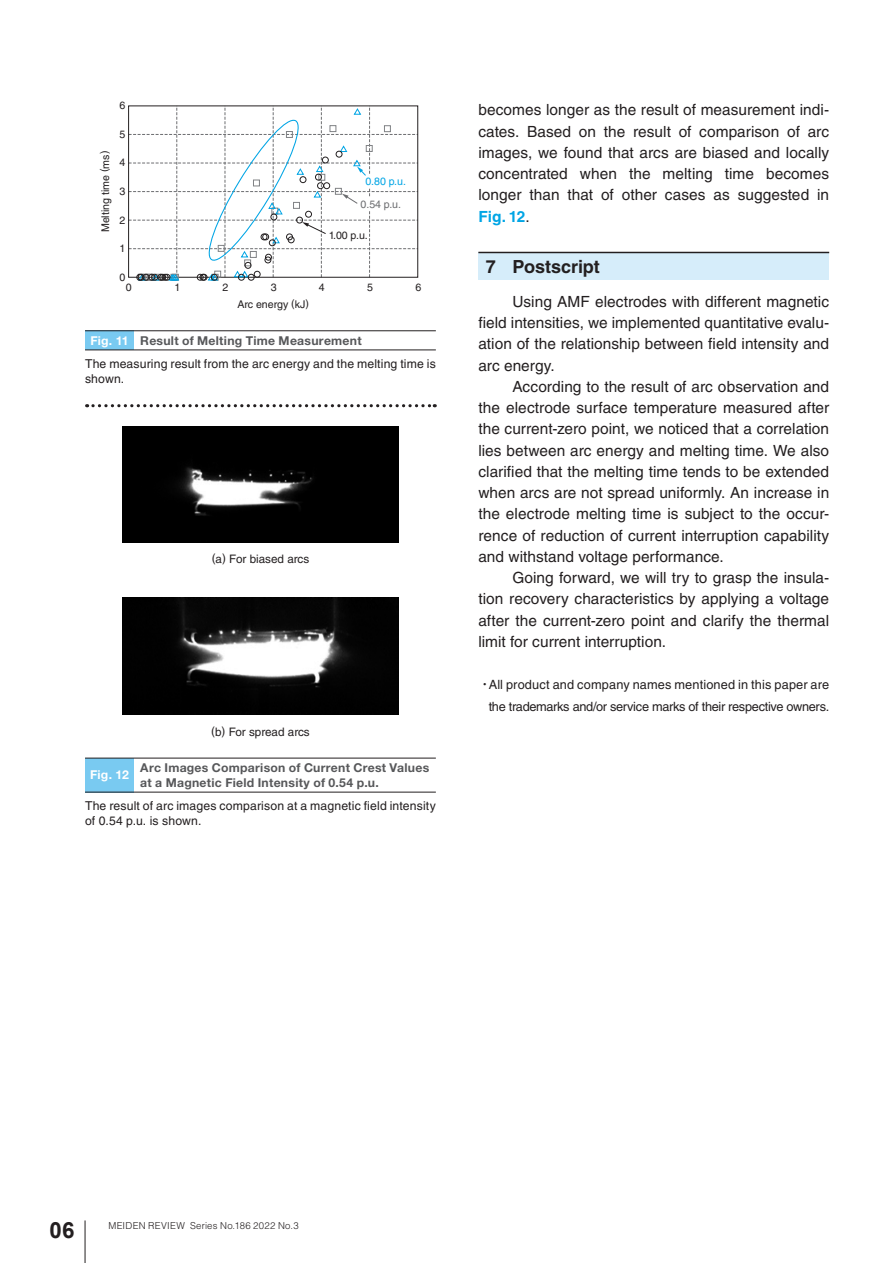
<style>
.page{position:relative;width:893px;height:1263px;background:#fff}
.page>*{position:absolute;margin:0;border:0;box-sizing:border-box;transform-origin:0 0}
.t1{font:700 22.35px "Arial";color:#231f20}
._3_大見出しタイトル{font:700 18px "Helvetica LT Std";letter-spacing:-.005em;color:#231f20}
.b_本文{font:15.45px/21.3px "Helvetica LT Std";letter-spacing:.005em;color:#231f20;text-align:justify}
.b_本文-2{font:12.75px/21.3px "Helvetica LT Std";letter-spacing:-.015em;color:#231f20;text-align:right}
.図表キャプション_サブ{font:12.15px/14.9px "Helvetica LT Std";letter-spacing:.01em;color:#231f20}
.図表キャプション{font:700 12.15px/14.9px "Helvetica Neue LT Std";letter-spacing:.02em;color:#57585a}
.図表キャプション_数字{font:700 12.15px "Helvetica Neue LT Std";letter-spacing:.015em;color:#fff}
.t2{font:11.7px "Helvetica LT Std";color:#231f20}
.t3{font:10.65px "Helvetica LT Std";color:#231f20}
.t4{font:10.65px "Helvetica LT Std";color:#6c6d70}
.t5{font:10.65px "Helvetica LT Std";color:#00a5e5}
.t6{font:300 9.6px "Helvetica LT Std";letter-spacing:.025em;color:#231f20}
.s1{font-weight:700;color:#00a5e5}
.s2{font-family:"Gothic BBB Pr 6 N";font-weight:500}
</style>
<div class="page">
<hr style="left:85px;top:1220px;width:1px;height:43px;background:#231f20">
<div style="left:478px;top:252px;width:351px;height:28px;background:#d6edfa"></div>
<hr style="left:478px;top:252px;width:351px;height:1px;background:#231f20">
<svg style="left:129px;top:106px;width:289px;height:175px"></svg>
<div style="left:85px;top:331px;width:49px;height:19px;background:#79caf1"></div>
<hr style="left:85px;top:350px;width:351px;height:1px;background:#231f20">
<hr style="left:85px;top:330px;width:351px;height:1px;background:#231f20">
<img style="left:122px;top:427px;width:277px;height:115px">
<img style="left:122px;top:597px;width:277px;height:118px">
<div style="left:85px;top:758px;width:49px;height:34px;background:#79caf1"></div>
<hr style="left:85px;top:792px;width:351px;height:1px;background:#231f20">
<hr style="left:85px;top:758px;width:351px;height:1px;background:#231f20">
<svg style="left:87px;top:404px;width:348px;height:3px"></svg>
<p class="t3" style="left:99px;top:232px;width:83px;rotate:-90deg">Melting time (ms)</p>
<p class="t3" style="left:120px;top:99px;width:7px">6</p>
<p class="t3" style="left:120px;top:128px;width:7px">5</p>
<p class="t3" style="left:120px;top:156px;width:7px">4</p>
<p class="t3" style="left:120px;top:185px;width:7px">3</p>
<p class="t3" style="left:120px;top:214px;width:7px">2</p>
<p class="t3" style="left:120px;top:242px;width:7px">1</p>
<p class="t3" style="left:120px;top:271px;width:7px">0</p>
<p class="t5" style="left:365px;top:175px;width:42px">0.80 p.u.</p>
<p class="t4" style="left:360px;top:198px;width:42px">0.54 p.u.</p>
<p class="t3" style="left:329px;top:229px;width:41px">1.00 p.u.</p>
<p class="t3" style="left:126px;top:281px;width:7px">0</p>
<p class="t3" style="left:174px;top:281px;width:7px">1</p>
<p class="t3" style="left:223px;top:281px;width:7px">2</p>
<p class="t3" style="left:271px;top:281px;width:7px">3</p>
<p class="t3" style="left:319px;top:281px;width:7px">4</p>
<p class="t3" style="left:367px;top:281px;width:7px">5</p>
<p class="t3" style="left:415px;top:281px;width:7px">6</p>
<p class="t3" style="left:237px;top:298px;width:73px">Arc energy (kJ)</p>
<p class="図表キャプション_数字" style="left:90px;top:333px;width:40px">Fig. 11</p>
<p class="図表キャプション" style="left:140px;top:333px;width:223px">Result of Melting Time Measurement</p>
<p class="図表キャプション_サブ" style="left:85px;top:356px;width:352px">The measuring result from the arc energy and the melting time is shown.</p>
<p class="t2" style="left:212px;top:553px;width:99px">(a) For biased arcs</p>
<p class="t2" style="left:211px;top:725px;width:100px">(b) For spread arcs</p>
<p class="図表キャプション_数字" style="left:90px;top:768px;width:40px">Fig. 12</p>
<p class="図表キャプション" style="left:140px;top:760px;width:290px">Arc Images Comparison of Current Crest Values at a Magnetic Field Intensity of 0.54 p.u.</p>
<p class="図表キャプション_サブ" style="left:85px;top:799px;width:352px">The result of arc images comparison at a magnetic field intensity of 0.54 p.u. is shown.</p>
<p class="b_本文" style="left:478px;top:99px;width:352px">becomes longer as the result of measurement indi&shy;cates. Based on the result of comparison of arc images, we found that arcs are biased and locally concentrated when the melting time becomes longer than that of other cases as suggested in <span class="s1">Fig. 12</span>.</p>
<p class="_3_大見出しタイトル" style="left:486px;top:256px;width:116px">7 Postscript</p>
<p class="b_本文" style="left:478px;top:291px;width:352px;text-indent:34px">Using AMF electrodes with different magnetic field intensities, we implemented quantitative evalu&shy;ation of the relationship between field intensity and arc energy.</p>
<p class="b_本文" style="left:478px;top:376px;width:352px;text-indent:34px">According to the result of arc observation and the electrode surface temperature measured after the current-zero point, we noticed that a correlation lies between arc energy and melting time. We also clarified that the melting time tends to be extended when arcs are not spread uniformly. An increase in the electrode melting time is subject to the occur&shy;rence of reduction of current interruption capability and withstand voltage performance.</p>
<p class="b_本文" style="left:478px;top:567px;width:352px;text-indent:34px">Going forward, we will try to grasp the insula&shy;tion recovery characteristics by applying a voltage after the current-zero point and clarify the thermal limit for current interruption.</p>
<p class="b_本文-2" style="left:478px;top:674px;width:352px"><span class="s2">・</span> All product and company names mentioned in this paper are the trademarks and/or service marks of their respective owners.</p>
<h1 class="t1" style="left:49px;top:1214px;width:26px">06</h1>
<p class="t6" style="left:108px;top:1219px;width:192px">MEIDEN REVIEW Series No.186 2022 No.3</p>
</div>
